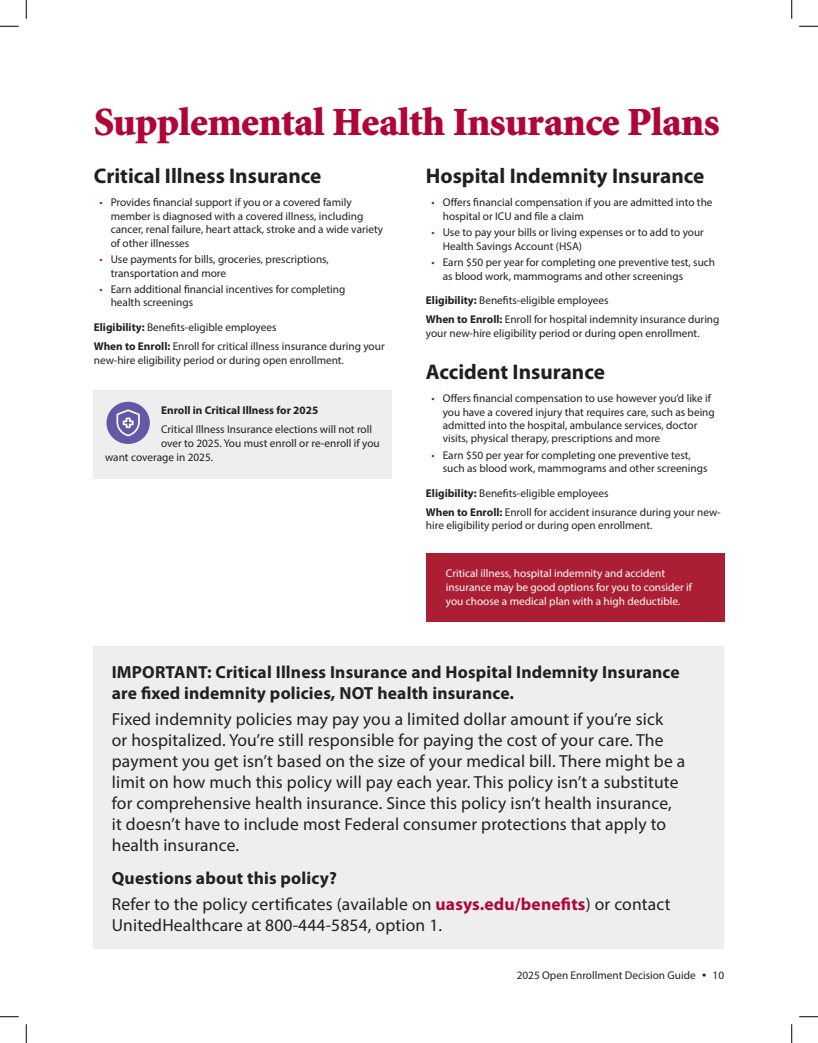
<style>
.page{position:relative;width:818px;height:1043px;background:#fff}
.page>*{position:absolute;margin:0;border:0;box-sizing:border-box;transform-origin:0 0}
.H1_-_New_Template{font:900 40px "Minion Std";letter-spacing:-.01em;color:#af0637}
.H2-stay{font:700 21.25px "Myriad Pro";color:#231f20}
.body{font:17.5px/21px "Myriad Pro";letter-spacing:.01em;color:#231f20}
.body-2{font:700 17.5px/21px "Myriad Pro";letter-spacing:.01em;color:#231f20}
.body-3{font:11.25px/13.5px "Myriad Pro";color:#231f20}
.Callout{font:11.25px/13.8px "Myriad Pro";color:#fff}
.Icon_Callout{font:11.25px "Myriad Pro";color:#231f20}
.Icon_Callout-2{font:700 11.25px "Myriad Pro";color:#231f20}
.s1{color:#af0637}
.s2{font-weight:700}
.s3{font-weight:700;color:#af0637}
.s4{font-size:15px}
</style>
<div class="page">
<div style="left:426px;top:553px;width:298px;height:69px;background:#ac1e34"></div>
<div style="left:94px;top:646px;width:630px;height:303px;background:#eeeeef"></div>
<div style="left:94px;top:390px;width:298px;height:41px;background:#eeeeef"></div>
<div style="left:94px;top:410px;width:298px;height:68px;background:#eeeeef"></div>
<div style="left:106px;top:402px;width:44px;height:42px;background:#6458a6;border-radius:50%"></div>
<svg style="left:116px;top:409px;width:24px;height:28px"></svg>
<svg style="left:0;top:25px;width:19px;height:2px"></svg>
<svg style="left:799px;top:25px;width:19px;height:2px"></svg>
<svg style="left:0;top:1016px;width:19px;height:1px"></svg>
<svg style="left:799px;top:1016px;width:19px;height:1px"></svg>
<svg style="left:25px;top:0;width:2px;height:19px"></svg>
<svg style="left:25px;top:1024px;width:2px;height:18px"></svg>
<svg style="left:791px;top:0;width:1px;height:19px"></svg>
<svg style="left:791px;top:1024px;width:1px;height:18px"></svg>
<p class="H1_-_New_Template" style="left:94px;top:102px;width:627px">Supplemental Health Insurance Plans</p>
<p class="H2-stay" style="left:94px;top:162px;width:229px">Critical Illness Insurance</p>
<p class="body-3" style="left:111px;top:196px;width:274px;text-indent:-11px"><span class="s1">•</span> Provides financial support if you or a covered family member is diagnosed with a covered illness, including cancer, renal failure, heart attack, stroke and a wide variety of other illnesses</p>
<p class="body-3" style="left:111px;top:252px;width:220px;text-indent:-11px"><span class="s1">•</span> Use payments for bills, groceries, prescriptions, transportation and more</p>
<p class="body-3" style="left:111px;top:282px;width:236px;text-indent:-11px"><span class="s1">•</span> Earn additional financial incentives for completing health screenings</p>
<p class="body-3" style="left:94px;top:320px;width:184px"><span class="s2">Eligibility:</span> Benefits-eligible employees</p>
<p class="body-3" style="left:94px;top:339px;width:292px"><span class="s2">When to Enroll:</span> Enroll for critical illness insurance during your new-hire eligibility period or during open enrollment.</p>
<p class="H2-stay" style="left:426px;top:162px;width:280px">Hospital Indemnity Insurance</p>
<p class="body-3" style="left:442px;top:196px;width:271px;text-indent:-11px"><span class="s1">•</span> Offers financial compensation if you are admitted into the hospital or ICU and file a claim</p>
<p class="body-3" style="left:442px;top:225px;width:263px;text-indent:-11px"><span class="s1">•</span> Use to pay your bills or living expenses or to add to your<br>Health Savings Account (HSA)</p>
<p class="body-3" style="left:442px;top:255px;width:274px;text-indent:-11px"><span class="s1">•</span> Earn $50 per year for completing one preventive test, such as blood work, mammograms and other screenings</p>
<p class="body-3" style="left:426px;top:293px;width:184px"><span class="s2">Eligibility:</span> Benefits-eligible employees</p>
<p class="body-3" style="left:426px;top:312px;width:295px"><span class="s2">When to Enroll:</span> Enroll for hospital indemnity insurance during your new-hire eligibility period or during open enrollment.</p>
<p class="H2-stay" style="left:426px;top:357px;width:180px">Accident Insurance</p>
<p class="body-3" style="left:442px;top:391px;width:273px;text-indent:-11px"><span class="s1">•</span> Offers financial compensation to use however you’d like if you have a covered injury that requires care, such as being admitted into the hospital, ambulance services, doctor visits, physical therapy, prescriptions and more</p>
<p class="body-3" style="left:442px;top:448px;width:266px;text-indent:-11px"><span class="s1">•</span> Earn $50 per year for completing one preventive test, such as blood work, mammograms and other screenings</p>
<p class="body-3" style="left:426px;top:486px;width:184px"><span class="s2">Eligibility:</span> Benefits-eligible employees</p>
<p class="body-3" style="left:426px;top:505px;width:296px"><span class="s2">When to Enroll:</span> Enroll for accident insurance during your new&shy;hire eligibility period or during open enrollment.</p>
<p class="Callout" style="left:446px;top:566px;width:248px">Critical illness, hospital indemnity and accident insurance may be good options for you to consider if you choose a medical plan with a high deductible.</p>
<p class="Icon_Callout-2" style="left:161px;top:403px;width:159px">Enroll in Critical Illness for 2025</p>
<p class="Icon_Callout" style="left:161px;top:422px;width:212px">Critical Illness Insurance elections will not roll</p>
<p class="Icon_Callout" style="left:161px;top:436px;width:220px">over to 2025. You must enroll or re-enroll if you</p>
<p class="Icon_Callout" style="left:105px;top:450px;width:109px">want coverage in 2025.</p>
<p class="body-2" style="left:112px;top:660px;width:569px">IMPORTANT: Critical Illness Insurance and Hospital Indemnity Insurance are fixed indemnity policies, NOT health insurance.</p>
<p class="body" style="left:112px;top:708px;width:575px">Fixed indemnity policies may pay you a limited dollar amount if you’re sick<br>or hospitalized. You’re still responsible for paying the cost of your care. The payment you get isn’t based on the size of your medical bill. There might be a limit on how much this policy will pay each year. This policy isn’t a substitute for comprehensive health insurance. Since this policy isn’t health insurance, it doesn’t have to include most Federal consumer protections that apply to health insurance.</p>
<p class="body-2" style="left:112px;top:866px;width:227px">Questions about this policy?</p>
<p class="body" style="left:112px;top:893px;width:560px">Refer to the policy certificates (available on <span class="s3">uasys.edu/benefits</span>) or contact<br>UnitedHealthcare at 800-444-5854, option 1.</p>
<p class="body-3" style="left:516px;top:968px;width:209px">2025 Open Enrollment Decision Guide <span class="s4">•</span> 10</p>
</div>
